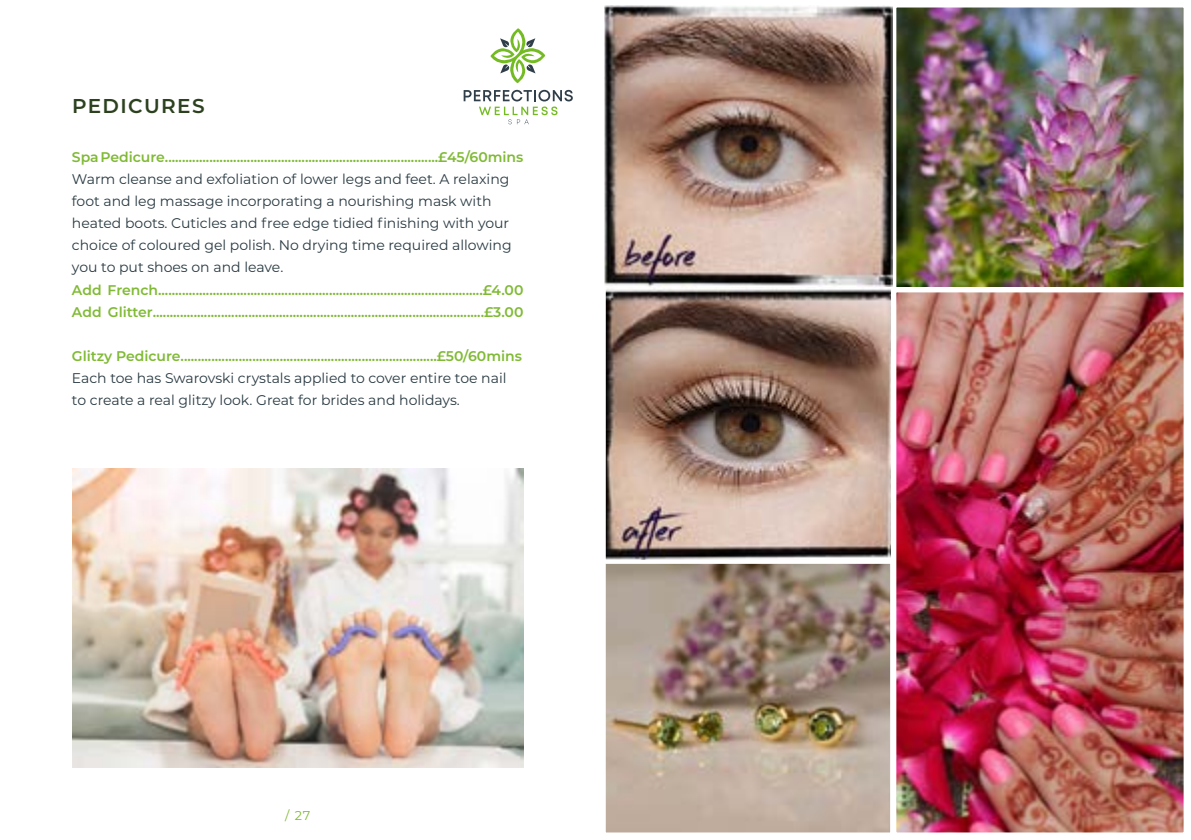
<style>
.page{position:relative;width:1191px;height:840px;background:#fff}
.page>*{position:absolute;margin:0;border:0;box-sizing:border-box;transform-origin:0 0}
.t1{font:600 20px "Montserrat";letter-spacing:.07em;color:#2c411e}
.t2{font:600 14px/22px "Montserrat";color:#80ba35}
.t3{font:14px/22px "Montserrat";color:#293a42}
.t4{font:12.8px "Montserrat";color:#80ba35}
</style>
<div class="page">
<img style="left:897px;top:9px;width:285px;height:277px">
<div style="left:892px;top:4px;width:295px;height:289px;border:4px solid #fff"></div>
<img style="left:897px;top:293px;width:285px;height:538px">
<div style="left:892px;top:288px;width:295px;height:548px;border:4px solid #fff"></div>
<img style="left:607px;top:563px;width:282px;height:268px">
<div style="left:602px;top:547px;width:292px;height:289px;border:4px solid #fff"></div>
<img style="left:607px;top:286px;width:283px;height:272px">
<div style="left:602px;top:274px;width:293px;height:289px;border:4px solid #fff"></div>
<img style="left:72px;top:468px;width:451px;height:299px">
<img style="left:604px;top:6px;width:288px;height:280px">
<svg style="left:490px;top:28px;width:55px;height:55px"></svg>
<svg style="left:463px;top:90px;width:110px;height:34px"></svg>
<h1 class="t1" style="left:72px;top:92px;width:134px">PEDICURES</h1>
<p class="t2" style="left:72px;top:146px;width:453px">Spa Pedicure................................................................................£45/60mins</p>
<p class="t3" style="left:72px;top:168px;width:441px">Warm cleanse and exfoliation of lower legs and feet. A relaxing foot and leg massage incorporating a nourishing mask with heated boots. Cuticles and free edge tidied finishing with your choice of coloured gel polish. No drying time required allowing you to put shoes on and leave.</p>
<p class="t2" style="left:72px;top:278px;width:453px">Add French...............................................................................................£4.00<br>Add Glitter.................................................................................................£3.00</p>
<p class="t2" style="left:72px;top:344px;width:451px">Glitzy Pedicure...........................................................................£50/60mins</p>
<p class="t3" style="left:72px;top:366px;width:436px">Each toe has Swarovski crystals applied to cover entire toe nail to create a real glitzy look. Great for brides and holidays.</p>
<p class="t4" style="left:285px;top:806px;width:27px">/ 27</p>
</div>
